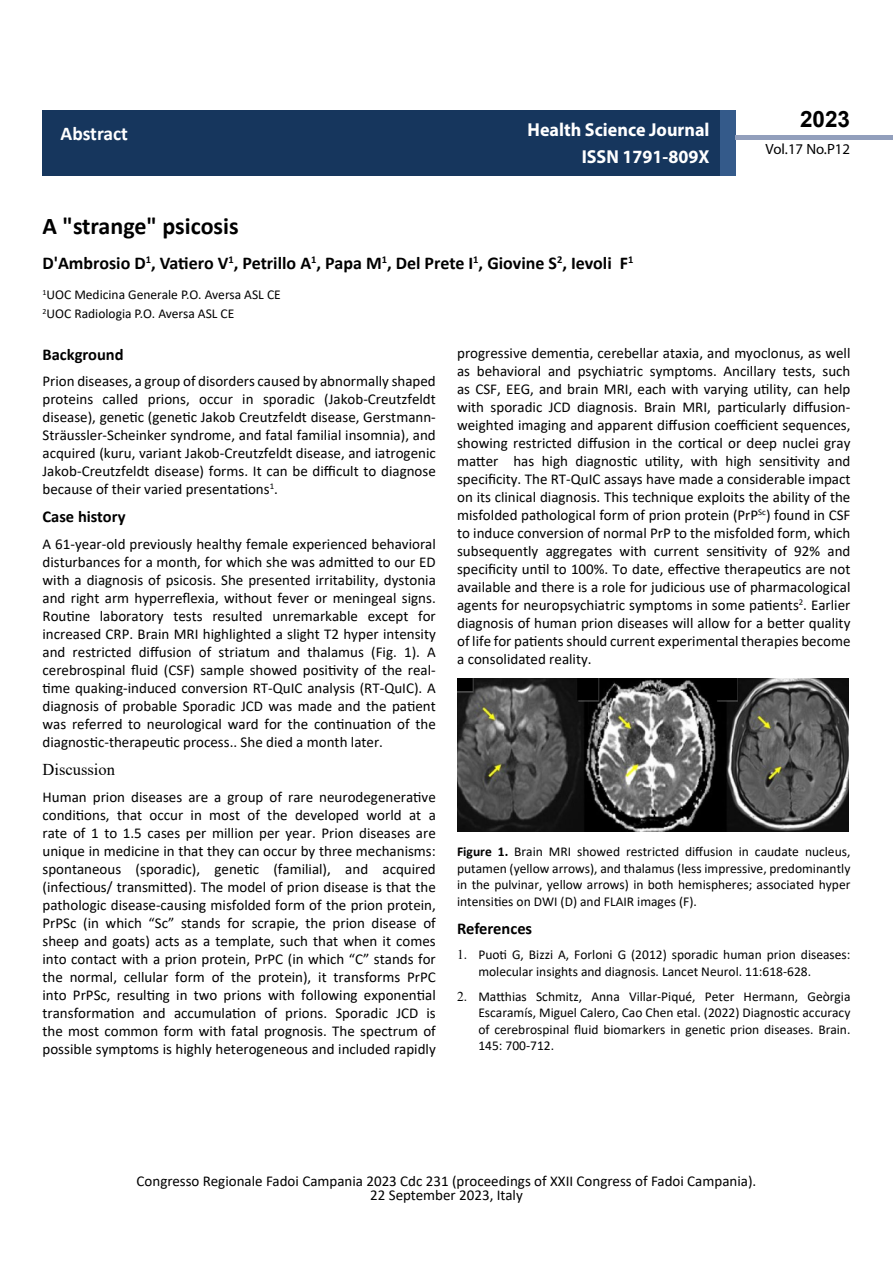
<style>
.page{position:relative;width:893px;height:1263px;background:#fff}
.page>*{position:absolute;margin:0;border:0;box-sizing:border-box;transform-origin:0 0}
.t1{font:700 24px "Calibri";color:#000}
.t2{font:700 22.5px "Arial";color:#000}
.t3{font:700 19.5px "Calibri";color:#fff}
.t4{font:700 18.75px/27.2px "Myriad Pro";color:#fff;text-align:right;scale:.96 1}
.t5{font:700 18px "Calibri";color:#000}
.t6{font:700 16.5px "Calibri";color:#000}
.t7{font:16.5px "Times New Roman";color:#000}
.t8{font:15px/18px "Calibri";color:#000;text-align:justify}
.t9{font:14.85px "Myriad Pro";color:#000}
.t10{font:13.5px/16.5px "Calibri";color:#000}
.s1{font-weight:700}
.s2{font-family:"Times New Roman"}
</style>
<div class="page">
<img style="left:457px;top:678px;width:392px;height:153px">
<div style="left:43px;top:110px;width:678px;height:66px;background:#16365d"></div>
<div style="left:720px;top:110px;width:16px;height:66px;background:#345a8a"></div>
<div style="left:736px;top:135px;width:157px;height:5px;background:#929fbc"></div>
<h3 class="t3" style="left:61px;top:120px;width:69px">Abstract</h3>
<p class="t4" style="left:528px;top:116px;width:191px">Health Science Journal<br>ISSN 1791-809X</p>
<h2 class="t2" style="left:800px;top:104px;width:52px">2023</h2>
<p class="t9" style="left:766px;top:140px;width:86px">Vol.17 No.P12</p>
<h1 class="t1" style="left:43px;top:209px;width:198px">A "strange" psicosis</h1>
<p class="t5" style="left:43px;top:251px;width:592px">D'Ambrosio D<sup>1</sup>, Vatiero V<sup>1</sup>, Petrillo A<sup>1</sup>, Papa M<sup>1</sup>, Del Prete I<sup>1</sup>, Giovine S<sup>2</sup>, Ievoli F<sup>1</sup></p>
<p class="t10" style="left:43px;top:285px;width:240px;line-height:19px"><sup>1</sup>UOC Medicina Generale P.O. Aversa ASL CE<br><sup>2</sup>UOC Radiologia P.O. Aversa ASL CE</p>
<p class="t6" style="left:43px;top:342px;width:83px">Background</p>
<p class="t8" style="left:43px;top:372px;width:395px">Prion diseases, a group of disorders caused by abnormally shaped proteins called prions, occur in sporadic (Jakob-Creutzfeldt disease), genetic (genetic Jakob Creutzfeldt disease, Gerstmann-Sträussler-Scheinker syndrome, and fatal familial insomnia), and acquired (kuru, variant Jakob-Creutzfeldt disease, and iatrogenic Jakob-Creutzfeldt disease) forms. It can be difficult to diagnose because of their varied presentations<sup>1</sup>.</p>
<p class="t6" style="left:43px;top:505px;width:84px">Case history</p>
<p class="t8" style="left:43px;top:534px;width:395px">A 61-year-old previously healthy female experienced behavioral disturbances for a month, for which she was admitted to our ED with a diagnosis of psicosis. She presented irritability, dystonia and right arm hyperreflexia, without fever or meningeal signs.<br>Routine laboratory tests resulted unremarkable except for increased CRP. Brain MRI highlighted a slight T2 hyper intensity and restricted diffusion of striatum and thalamus (Fig. 1). A cerebrospinal fluid (CSF) sample showed positivity of the real&shy;time quaking-induced conversion RT-QuIC analysis (RT-QuIC). A diagnosis of probable Sporadic JCD was made and the patient was referred to neurological ward for the continuation of the diagnostic-therapeutic process.. She died a month later.</p>
<p class="t7" style="left:43px;top:758px;width:74px">Discussion</p>
<p class="t8" style="left:43px;top:787px;width:395px">Human prion diseases are a group of rare neurodegenerative conditions, that occur in most of the developed world at a rate of 1 to 1.5 cases per million per year. Prion diseases are unique in medicine in that they can occur by three mechanisms: spontaneous (sporadic), genetic (familial), and acquired (infectious/ transmitted). The model of prion disease is that the pathologic disease-causing misfolded form of the prion protein, PrPSc (in which “Sc” stands for scrapie, the prion disease of sheep and goats) acts as a template, such that when it comes into contact with a prion protein, PrPC (in which “C” stands for the normal, cellular form of the protein), it transforms PrPC into PrPSc, resulting in two prions with following exponential transformation and accumulation of prions. Sporadic JCD is the most common form with fatal prognosis. The spectrum of possible symptoms is highly heterogeneous and included rapidly</p>
<p class="t8" style="left:457px;top:344px;width:395px">progressive dementia, cerebellar ataxia, and myoclonus, as well as behavioral and psychiatric symptoms. Ancillary tests, such as CSF, EEG, and brain MRI, each with varying utility, can help with sporadic JCD diagnosis. Brain MRI, particularly diffusion&shy;weighted imaging and apparent diffusion coefficient sequences, showing restricted diffusion in the cortical or deep nuclei gray matter has high diagnostic utility, with high sensitivity and specificity. The RT-QuIC assays have made a considerable impact on its clinical diagnosis. This technique exploits the ability of the misfolded pathological form of prion protein (PrP<sup>Sc</sup>) found in CSF to induce conversion of normal PrP to the misfolded form, which subsequently aggregates with current sensitivity of 92% and specificity until to 100%. To date, effective therapeutics are not available and there is a role for judicious use of pharmacological agents for neuropsychiatric symptoms in some patients<sup>2</sup>. Earlier diagnosis of human prion diseases will allow for a better quality of life for patients should current experimental therapies become a consolidated reality.</p>
<p class="t10" style="left:457px;top:843px;width:395px;text-align:justify"><span class="s1">Figure 1.</span> Brain MRI showed restricted diffusion in caudate nucleus, putamen (yellow arrows), and thalamus (less impressive, predominantly in the pulvinar, yellow arrows) in both hemispheres; associated hyper intensities on DWI (D) and FLAIR images (F).</p>
<p class="t6" style="left:457px;top:917px;width:77px">References</p>
<p class="t10" style="left:478px;top:946px;width:374px;text-indent:-21px"><span class="s2">1.</span> Puoti G, Bizzi A, Forloni G (2012) sporadic human prion diseases: molecular insights and diagnosis. Lancet Neurol. 11:618-628.</p>
<p class="t10" style="left:478px;top:988px;width:374px;text-align:justify;text-indent:-21px"><span class="s2">2.</span> Matthias Schmitz, Anna Villar-Piqué, Peter Hermann, Geòrgia Escaramís, Miguel Calero, Cao Chen etal. (2022) Diagnostic accuracy of cerebrospinal fluid biomarkers in genetic prion diseases. Brain.<br>145: 700-712.</p>
<p class="t8" style="left:137px;top:1173px;width:621px;line-height:14.4px;text-align:center">Congresso Regionale Fadoi Campania 2023 Cdc 231 (proceedings of XXII Congress of Fadoi Campania).<br>22 September 2023, Italy</p>
</div>
